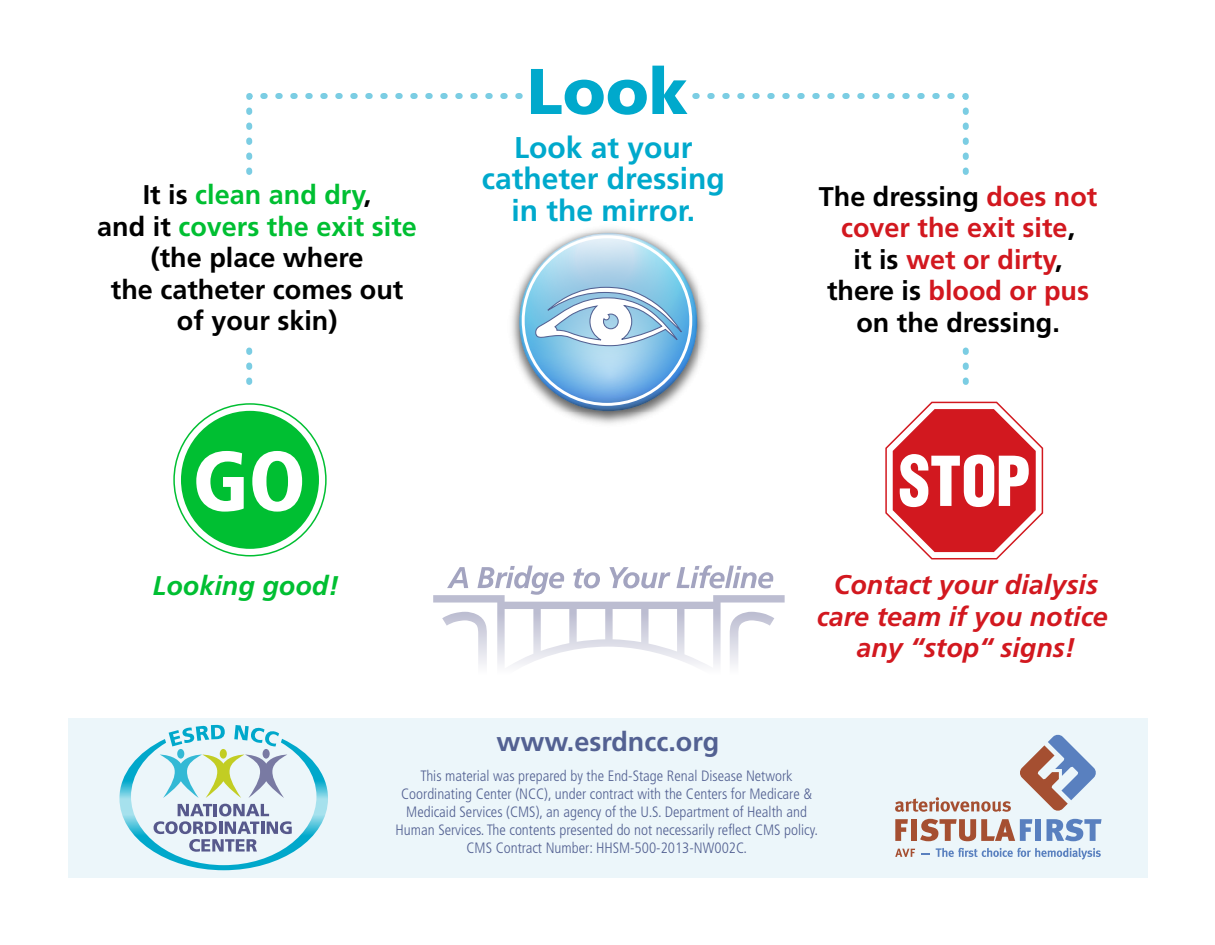
<style>
.page{position:relative;width:1215px;height:945px;background:#fff}
.page>*{position:absolute;margin:0;border:0;box-sizing:border-box;transform-origin:0 0}
.t1{font:900 condensed 84px "Frutiger";color:#fff}
.t2{font:900 64.5px "Frutiger";color:#00a9cc}
.t3{font:700 30px/31.5px "Frutiger";color:#00a9cc;text-align:center}
.t4{font:700 27px/31.5px "Frutiger";color:#000;text-align:center}
.t5{font:700 27px/31.5px "Frutiger";color:#d2181f;text-align:center}
.t6{font:italic 700 27px/31.5px "Frutiger";color:#d2181f;text-align:center}
.t7{font:700 27px "Frutiger";color:#536192}
.t8{font:italic 700 27px "Frutiger";color:#00bf32}
.t9{font:300 condensed 15px/18px "Frutiger";color:#536192;text-align:center}
.s1{color:#00bf32}
.s2{color:#000}
</style>
<div class="page">
<div style="left:68px;top:718px;width:1080px;height:160px;background:#ecf6fa"></div>
<svg style="left:895px;top:797px;width:116px;height:15px"></svg>
<svg style="left:895px;top:819px;width:13px;height:22px"></svg>
<div style="left:911px;top:819px;width:6px;height:22px;background:#a54f31"></div>
<svg style="left:920px;top:819px;width:112px;height:22px"></svg>
<div style="left:1035px;top:819px;width:6px;height:22px;background:#5980bf"></div>
<svg style="left:1047px;top:819px;width:55px;height:22px"></svg>
<svg style="left:895px;top:849px;width:20px;height:8px"></svg>
<svg style="left:936px;top:848px;width:165px;height:12px"></svg>
<svg style="left:1020px;top:734px;width:76px;height:77px"></svg>
<svg style="left:119px;top:725px;width:209px;height:145px"></svg>
<div style="left:263px;top:749px;width:7px;height:10px;background:#797aa3;border-radius:50%"></div>
<svg style="left:692px;top:93px;width:277px;height:292px"></svg>
<svg style="left:246px;top:93px;width:277px;height:292px"></svg>
<div style="left:72px;top:179px;width:374px;height:166px;background:#fff"></div>
<div style="left:772px;top:176px;width:372px;height:166px;background:#fff"></div>
<svg style="left:174px;top:404px;width:152px;height:152px"></svg>
<div style="left:181px;top:411px;width:138px;height:138px;background:#00bf32;border-radius:50%"></div>
<svg style="left:885px;top:401px;width:159px;height:159px"></svg>
<img style="left:505px;top:223px;width:207px;height:201px">
<svg style="left:519px;top:233px;width:178px;height:178px;background:#95c6e7"></svg>
<svg style="left:535px;top:286px;width:157px;height:66px"></svg>
<svg style="left:433px;top:565px;width:352px;height:100px"></svg>
<h2 class="t2" style="left:527px;top:52px;width:163px">Look</h2>
<h3 class="t3" style="left:482px;top:131px;width:244px">Look at your catheter dressing in the mirror.</h3>
<h3 class="t4" style="left:97px;top:179px;width:321px">It is <span class="s1">clean and dry</span>,<br>and it <span class="s1">covers the exit site </span>(the place where<br>the catheter comes out of your skin)</h3>
<h3 class="t5" style="left:819px;top:181px;width:280px"><span class="s2">The dressing</span> does not cover the exit site<span class="s2">,<br>it is</span> wet or dirty<span class="s2">, there is</span> blood or pus <span class="s2">on the dressing.</span></h3>
<h1 class="t1" style="left:192px;top:431px;width:115px">GO</h1>
<h3 class="t8" style="left:153px;top:570px;width:188px">Looking good!</h3>
<h3 class="t7" style="left:496px;top:726px;width:225px">www.esrdncc.org</h3>
<h3 class="t6" style="left:817px;top:569px;width:293px">Contact your dialysis care team if you notice any “stop“ signs!</h3>
<p class="t9" style="left:396px;top:767px;width:424px">This material was prepared by the End-Stage Renal Disease Network Coordinating Center (NCC), under contract with the Centers for Medicare &amp; Medicaid Services (CMS), an agency of the U.S. Department of Health and Human Services. The contents presented do not necessarily reflect CMS policy.<br>CMS Contract Number: HHSM-500-2013-NW002C.</p>
</div>
